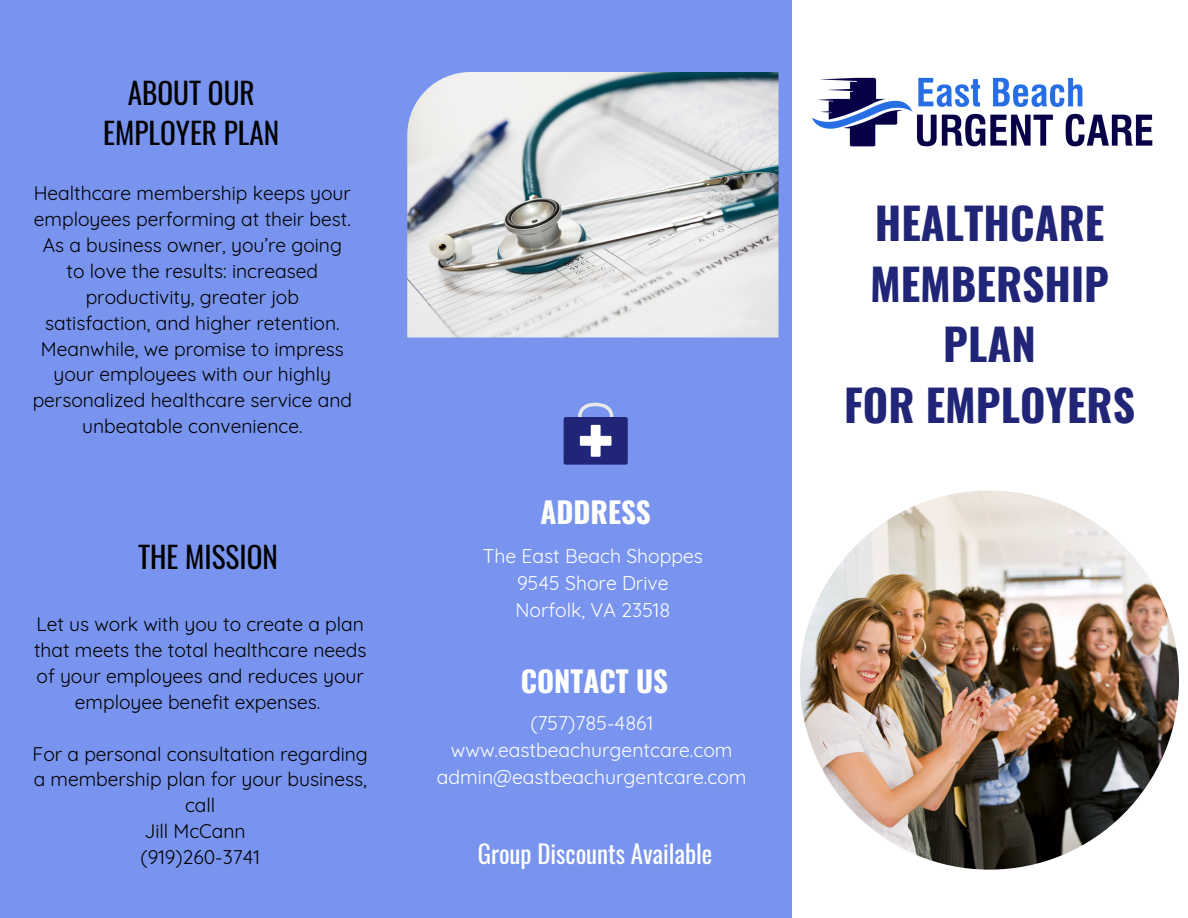
<style>
.page{position:relative;width:1188px;height:918px;background:#fff}
.page>*{position:absolute;margin:0;border:0;box-sizing:border-box;transform-origin:0 0}
.t1{font:700 43.65px/60.8px "Oswald";color:#202577;text-align:center}
.t2{font:29.25px/40.5px "Oswald";color:#000;text-align:center}
.t3{font:700 29.1px "Oswald";color:#fff}
.t4{font:24.9px "Oswald";color:#fff}
.t5{font:19.35px/27px "Quicksand";color:#fff;text-align:center}
.t6{font:19.2px/25.8px "Quicksand";color:#000;text-align:center}
</style>
<div class="page">
<img style="left:800px;top:490px;width:379px;height:380px;border-radius:50%">
<div style="left:0;top:0;width:792px;height:918px;background:#7894ee"></div>
<img style="left:812px;top:77px;width:341px;height:70px">
<div style="left:564px;top:417px;width:64px;height:48px;background:#202577;border-radius:2px"></div>
<div style="left:580px;top:436px;width:31px;height:10px;background:#fff"></div>
<div style="left:591px;top:425px;width:10px;height:32px;background:#fff"></div>
<svg style="left:578px;top:403px;width:35px;height:14px"></svg>
<img style="left:407px;top:72px;width:371px;height:265px">
<h2 class="t2" style="left:103px;top:71px;width:178px">ABOUT OUR<br>EMPLOYER PLAN</h2>
<p class="t6" style="left:33px;top:180px;width:321px">Healthcare membership keeps your employees performing at their best.<br>As a business owner, you’re going to love the results: increased productivity, greater job satisfaction, and higher retention.<br>Meanwhile, we promise to impress your employees with our highly personalized healthcare service and unbeatable convenience.</p>
<h2 class="t2" style="left:138px;top:536px;width:141px">THE MISSION</h2>
<p class="t6" style="left:34px;top:611px;width:334px">Let us work with you to create a plan that meets the total healthcare needs of your employees and reduces your employee benefit expenses.</p>
<p class="t6" style="left:33px;top:740px;width:337px">For a personal consultation regarding a membership plan for your business, call<br>Jill McCann<br>(919)260-3741</p>
<h3 class="t3" style="left:541px;top:490px;width:112px">ADDRESS</h3>
<p class="t5" style="left:483px;top:542px;width:222px">The East Beach Shoppes<br>9545 Shore Drive<br>Norfolk, VA 23518</p>
<h3 class="t3" style="left:521px;top:658px;width:149px">CONTACT US</h3>
<p class="t5" style="left:437px;top:709px;width:311px">(757)785-4861 www.eastbeachurgentcare.com admin@eastbeachurgentcare.com</p>
<p class="t4" style="left:478px;top:834px;width:236px">Group Discounts Available</p>
<h1 class="t1" style="left:844px;top:191px;width:293px">HEALTHCARE<br>MEMBERSHIP<br>PLAN<br>FOR EMPLOYERS</h1>
</div>
